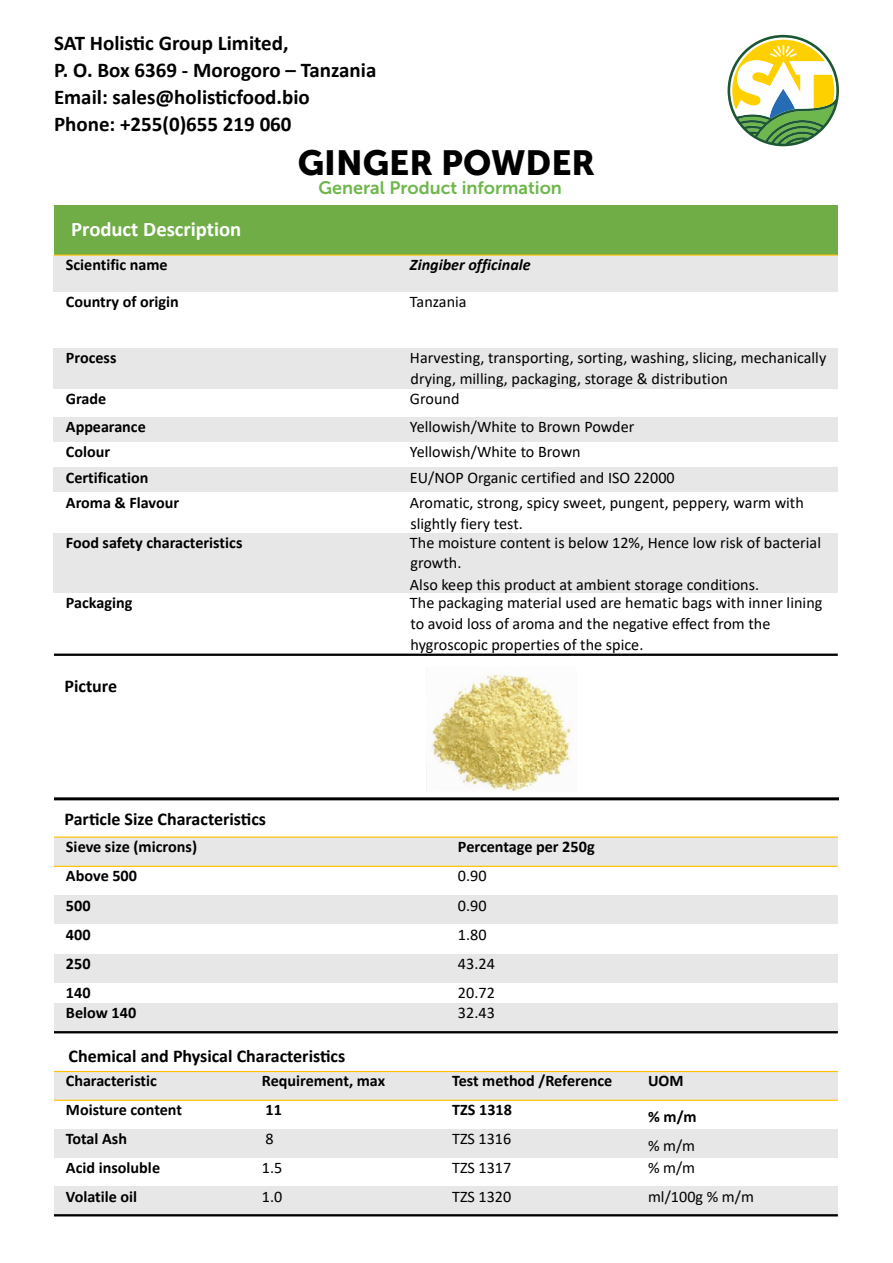
<style>
.page{position:relative;width:893px;height:1263px;background:#fff}
.page>*{position:absolute;margin:0;border:0;box-sizing:border-box;transform-origin:0 0}
.t1{font:34.5px "Museo Sans 900";color:#000}
.t2{font:700 21px/27px "Calibri";color:#000}
.t3{font:700 20.7px "Calibri";letter-spacing:-.005em;color:#fff}
.t4{font:700 18px "Calibri";color:#000}
.t5{font:18px "Museo Sans 700";color:#6eb74c}
.t6{font:16.2px/20.7px "Calibri";color:#000}
.t7{font:700 16.2px "Calibri";color:#000}
.t8{font:italic 700 16.2px "Calibri";color:#000}
</style>
<div class="page">
<svg style="left:728px;top:35px;width:111px;height:111px"></svg>
<hr style="left:54px;top:797px;width:785px;height:3px;background:#000">
<div style="left:54px;top:205px;width:784px;height:50px;background:#70ad47"></div>
<div style="left:54px;top:255px;width:344px;height:37px;background:#e7e7e7"></div>
<div style="left:398px;top:255px;width:440px;height:37px;background:#e7e7e7"></div>
<div style="left:54px;top:348px;width:344px;height:41px;background:#e7e7e7"></div>
<div style="left:398px;top:348px;width:440px;height:41px;background:#e7e7e7"></div>
<div style="left:54px;top:417px;width:344px;height:25px;background:#e7e7e7"></div>
<div style="left:398px;top:417px;width:440px;height:25px;background:#e7e7e7"></div>
<div style="left:54px;top:467px;width:344px;height:26px;background:#e7e7e7"></div>
<div style="left:398px;top:467px;width:440px;height:26px;background:#e7e7e7"></div>
<div style="left:54px;top:533px;width:344px;height:60px;background:#e7e7e7"></div>
<div style="left:398px;top:533px;width:440px;height:60px;background:#e7e7e7"></div>
<hr style="left:54px;top:254px;width:784px;height:2px;background:#ffc000">
<hr style="left:54px;top:654px;width:784px;height:2px;background:#000">
<img style="left:426px;top:673px;width:149px;height:118px">
<div style="left:54px;top:837px;width:392px;height:29px;background:#e7e7e7"></div>
<div style="left:446px;top:837px;width:392px;height:29px;background:#e7e7e7"></div>
<div style="left:54px;top:895px;width:392px;height:30px;background:#e7e7e7"></div>
<div style="left:446px;top:895px;width:392px;height:30px;background:#e7e7e7"></div>
<div style="left:54px;top:954px;width:392px;height:29px;background:#e7e7e7"></div>
<div style="left:446px;top:954px;width:392px;height:29px;background:#e7e7e7"></div>
<div style="left:54px;top:1003px;width:392px;height:29px;background:#e7e7e7"></div>
<div style="left:446px;top:1003px;width:392px;height:29px;background:#e7e7e7"></div>
<hr style="left:54px;top:866px;width:784px;height:1px;background:#ffc000">
<hr style="left:54px;top:836px;width:784px;height:2px;background:#ffc000">
<hr style="left:54px;top:1031px;width:784px;height:2px;background:#000">
<div style="left:54px;top:1071px;width:196px;height:29px;background:#e7e7e7"></div>
<div style="left:250px;top:1071px;width:196px;height:29px;background:#e7e7e7"></div>
<div style="left:446px;top:1071px;width:196px;height:29px;background:#e7e7e7"></div>
<div style="left:642px;top:1071px;width:196px;height:29px;background:#e7e7e7"></div>
<div style="left:54px;top:1129px;width:196px;height:29px;background:#e7e7e7"></div>
<div style="left:250px;top:1129px;width:196px;height:29px;background:#e7e7e7"></div>
<div style="left:446px;top:1129px;width:196px;height:29px;background:#e7e7e7"></div>
<div style="left:642px;top:1129px;width:196px;height:29px;background:#e7e7e7"></div>
<div style="left:54px;top:1186px;width:196px;height:29px;background:#e7e7e7"></div>
<div style="left:250px;top:1186px;width:196px;height:29px;background:#e7e7e7"></div>
<div style="left:446px;top:1186px;width:196px;height:29px;background:#e7e7e7"></div>
<div style="left:642px;top:1186px;width:196px;height:29px;background:#e7e7e7"></div>
<hr style="left:54px;top:1100px;width:784px;height:1px;background:#ffc000">
<hr style="left:54px;top:1071px;width:784px;height:1px;background:#ffc000">
<hr style="left:54px;top:1214px;width:784px;height:2px;background:#000">
<p class="t2" style="left:54px;top:29px;width:324px">SAT Holistic Group Limited,<br>P. O. Box 6369 - Morogoro – Tanzania<br>Email: sales@holisticfood.bio<br>Phone: +255(0)655 219 060</p>
<h1 class="t1" style="left:298px;top:144px;width:299px">GINGER POWDER</h1>
<p class="t5" style="left:319px;top:177px;width:245px">General Product information</p>
<p class="t3" style="left:71px;top:215px;width:172px">Product Description</p>
<p class="t7" style="left:66px;top:253px;width:103px">Scientific name</p>
<p class="t8" style="left:410px;top:253px;width:122px">Zingiber officinale</p>
<p class="t7" style="left:66px;top:290px;width:115px">Country of origin</p>
<p class="t6" style="left:410px;top:291px;width:58px">Tanzania</p>
<p class="t6" style="left:410px;top:347px;width:418px">Harvesting, transporting, sorting, washing, slicing, mechanically drying, milling, packaging, storage &amp; distribution</p>
<p class="t7" style="left:66px;top:346px;width:52px">Process</p>
<p class="t7" style="left:66px;top:387px;width:42px">Grade</p>
<p class="t6" style="left:410px;top:388px;width:51px">Ground</p>
<p class="t7" style="left:66px;top:415px;width:81px">Appearance</p>
<p class="t6" style="left:410px;top:416px;width:226px">Yellowish/White to Brown Powder</p>
<p class="t7" style="left:66px;top:440px;width:46px">Colour</p>
<p class="t6" style="left:410px;top:441px;width:172px">Yellowish/White to Brown</p>
<p class="t7" style="left:66px;top:466px;width:84px">Certification</p>
<p class="t6" style="left:410px;top:464px;width:395px;line-height:25.3px">EU/NOP Organic certified and ISO 22000<br>Aromatic, strong, spicy sweet, pungent, peppery, warm with</p>
<p class="t6" style="left:410px;top:512px;width:114px">slightly fiery test.</p>
<p class="t7" style="left:66px;top:491px;width:115px">Aroma &amp; Flavour</p>
<p class="t7" style="left:66px;top:531px;width:178px">Food safety characteristics</p>
<p class="t7" style="left:66px;top:591px;width:68px">Packaging</p>
<p class="t4" style="left:64px;top:673px;width:54px">Picture</p>
<p class="t4" style="left:64px;top:806px;width:203px">Particle Size Characteristics</p>
<p class="t6" style="left:410px;top:533px;width:413px;line-height:19.6px">The moisture content is below 12%, Hence low risk of bacterial growth.</p>
<p class="t6" style="left:410px;top:574px;width:351px">Also keep this product at ambient storage conditions.</p>
<p class="t6" style="left:410px;top:592px;width:414px">The packaging material used are hematic bags with inner lining to avoid loss of aroma and the negative effect from the hygroscopic properties of the spice.</p>
<p class="t7" style="left:66px;top:835px;width:133px">Sieve size (microns)</p>
<p class="t7" style="left:458px;top:835px;width:138px">Percentage per 250g</p>
<p class="t7" style="left:66px;top:864px;width:73px">Above 500</p>
<p class="t6" style="left:458px;top:865px;width:30px">0.90</p>
<p class="t7" style="left:66px;top:894px;width:26px">500</p>
<p class="t6" style="left:458px;top:894px;width:30px">0.90</p>
<p class="t7" style="left:66px;top:923px;width:26px">400</p>
<p class="t6" style="left:458px;top:923px;width:30px">1.80</p>
<p class="t7" style="left:66px;top:952px;width:26px">250</p>
<p class="t6" style="left:458px;top:953px;width:39px">43.24</p>
<p class="t7" style="left:66px;top:981px;width:26px">140</p>
<p class="t6" style="left:458px;top:982px;width:39px">20.72</p>
<p class="t7" style="left:66px;top:1001px;width:72px">Below 140</p>
<p class="t6" style="left:458px;top:1002px;width:39px">32.43</p>
<p class="t4" style="left:69px;top:1043px;width:278px">Chemical and Physical Characteristics</p>
<p class="t7" style="left:66px;top:1069px;width:93px">Characteristic</p>
<p class="t7" style="left:262px;top:1069px;width:125px">Requirement, max</p>
<p class="t7" style="left:452px;top:1069px;width:162px">Test method /Reference</p>
<p class="t7" style="left:648px;top:1069px;width:37px">UOM</p>
<p class="t7" style="left:648px;top:1105px;width:50px">% m/m</p>
<p class="t7" style="left:66px;top:1098px;width:118px">Moisture content</p>
<p class="t7" style="left:265px;top:1098px;width:18px">11</p>
<p class="t7" style="left:452px;top:1098px;width:61px">TZS 1318</p>
<p class="t7" style="left:66px;top:1127px;width:63px">Total Ash</p>
<p class="t6" style="left:265px;top:1128px;width:10px">8</p>
<p class="t6" style="left:452px;top:1128px;width:61px">TZS 1316</p>
<p class="t7" style="left:66px;top:1156px;width:96px">Acid insoluble</p>
<p class="t6" style="left:262px;top:1156px;width:22px">1.5</p>
<p class="t6" style="left:452px;top:1156px;width:61px">TZS 1317</p>
<p class="t6" style="left:648px;top:1156px;width:49px">% m/m</p>
<p class="t7" style="left:66px;top:1185px;width:73px">Volatile oil</p>
<p class="t6" style="left:262px;top:1185px;width:22px">1.0</p>
<p class="t6" style="left:452px;top:1185px;width:61px">TZS 1320</p>
<p class="t6" style="left:648px;top:1185px;width:107px">ml/100g % m/m</p>
<p class="t6" style="left:648px;top:1135px;width:49px">% m/m</p>
</div>
